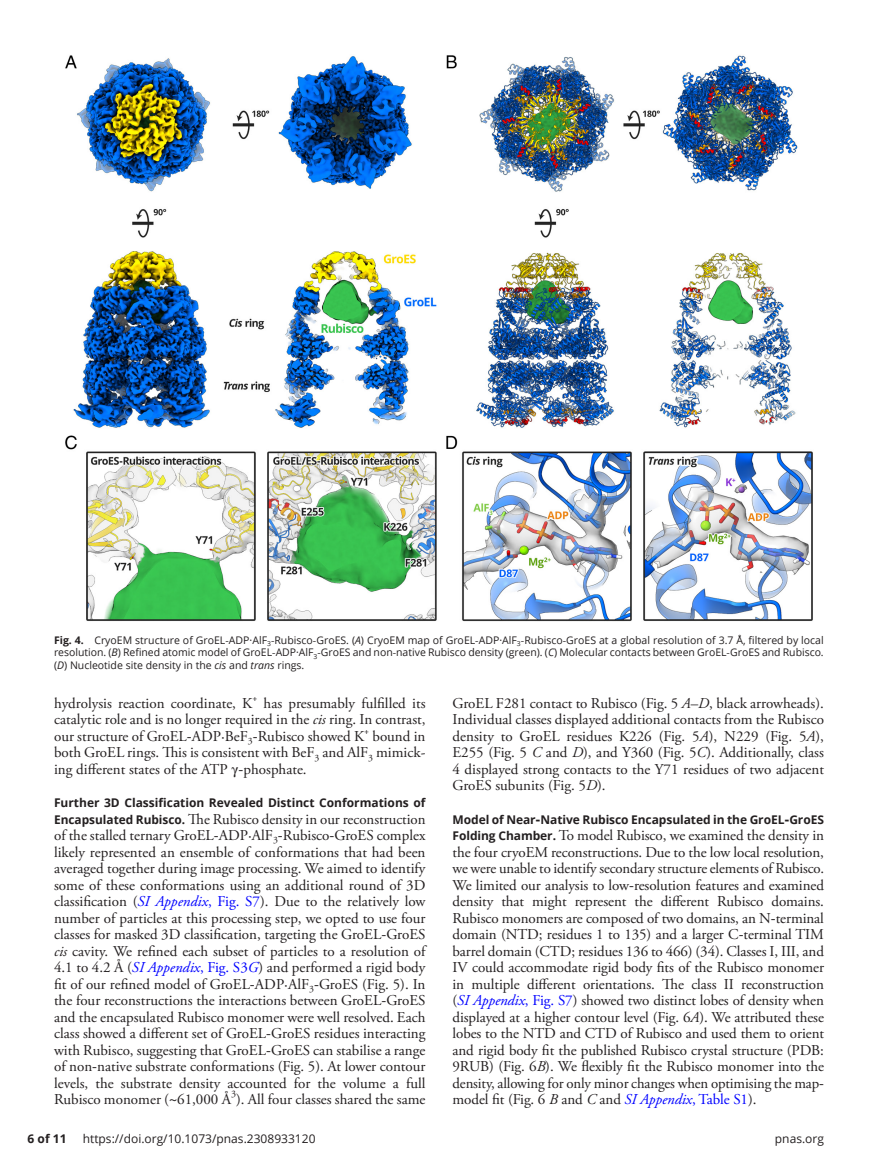
<style>
.page{position:relative;width:878px;height:1175px;background:#fff}
.page>*{position:absolute;margin:0;border:0;box-sizing:border-box;transform-origin:0 0}
.t1{font:15px/16.5px "Adobe Garamond Pro";color:#231f20;text-align:justify}
.t2{font:700 12px "Open Sans";color:#231f20}
.t3{font:12px "Open Sans";color:#231f20}
.t4{font:10.5px/12.8px "Open Sans";color:#231f20;text-align:justify}
.t5{font:10.05px "Adobe Garamond Pro";color:#231f20}
.s1{font-weight:700}
.s2{font-family:"STIX"}
.s3{font-style:italic}
.s4{font-family:"Open Sans";font-weight:700;font-size:12px}
.s5{font-style:italic;color:#00f}
.s6{color:#00f}
.s7{font-family:"STIX";font-size:15px}
</style>
<div class="page">
<img style="left:65px;top:55px;width:748px;height:566px">
<p class="t4" style="left:54px;top:633px;width:771px"><span class="s1">Fig. 4.</span> CryoEM structure of GroEL<span class="s2">-</span>ADP·AlF<sub>3</sub><span class="s2">-</span>Rubisco<span class="s2">-</span>GroES. (<span class="s3">A</span>) CryoEM map of GroEL<span class="s2">-</span>ADP·AlF<sub>3</sub><span class="s2">-</span>Rubisco<span class="s2">-</span>GroES at a global resolution of 3.7 Å, filtered by local resolution. (<span class="s3">B</span>) Refined atomic model of GroEL<span class="s2">-</span>ADP·AlF<sub>3</sub><span class="s2">-</span>GroES and non<span class="s2">-</span>native Rubisco density (green). (<span class="s3">C</span>) Molecular contacts between GroEL<span class="s2">-</span>GroES and Rubisco. (<span class="s3">D</span>) Nucleotide site density in the <span class="s3">cis</span> and <span class="s3">trans</span> rings.</p>
<p class="t1" style="left:54px;top:695px;width:200px">hydrolysis reaction coordinate, K</p>
<p class="t5" style="left:252px;top:692px;width:6px">+</p>
<p class="t1" style="left:54px;top:695px;width:373px;text-indent:209px">has presumably fulfilled its catalytic role and is no longer required in the <span class="s3">cis</span> ring. In contrast, our structure of GroEL<span class="s2">-</span>ADP·BeF<sub>3</sub><span class="s2">-</span>Rubisco showed K</p>
<p class="t5" style="left:364px;top:725px;width:6px">+</p>
<p class="t1" style="left:54px;top:728px;width:373px;text-indent:318px">bound in both GroEL rings. This is consistent with BeF<sub>3</sub> and AlF<sub>3</sub> mimick&shy;ing different states of the ATP <span class="s2">γ-</span>phosphate.</p>
<p class="t2" style="left:54px;top:794px;width:373px">Further 3D Classification Revealed Distinct Conformations of</p>
<p class="t1" style="left:54px;top:811px;width:373px"><span class="s4">Encapsulated Rubisco.</span> The Rubisco density in our reconstruction of the stalled ternary GroEL<span class="s2">-</span>ADP·AlF<sub>3</sub><span class="s2">-</span>Rubisco<span class="s2">-</span>GroES complex likely represented an ensemble of conformations that had been averaged together during image processing. We aimed to identify some of these conformations using an additional round of 3D classification (<span class="s5">SI Appendix</span><span class="s6">, Fig. S7</span>). Due to the relatively low number of particles at this processing step, we opted to use four classes for masked 3D classification, targeting the GroEL<span class="s2">-</span>GroES <span class="s3">cis</span> cavity. We refined each subset of particles to a resolution of 4.1 to 4.2 Å (<span class="s5">SI Appendix</span><span class="s6">, Fig. S3</span><span class="s5">G</span>) and performed a rigid body fit of our refined model of GroEL<span class="s2">-</span>ADP·AlF<sub>3</sub><span class="s2">-</span>GroES (Fig. 5). In the four reconstructions the interactions between GroEL<span class="s2">-</span>GroES and the encapsulated Rubisco monomer were well resolved. Each class showed a different set of GroEL<span class="s2">-</span>GroES residues interacting with Rubisco, suggesting that GroEL<span class="s2">-</span>GroES can stabilise a range of non<span class="s2">-</span>native substrate conformations (Fig. 5). At lower contour levels, the substrate density accounted for the volume a full Rubisco monomer (<span class="s2">~</span>61,000 Å ). All four classes shared the same</p>
<p class="t5" style="left:231px;top:1088px;width:6px">3</p>
<p class="t1" style="left:452px;top:695px;width:373px">GroEL F281 contact to Rubisco (Fig. 5 <span class="s3">A</span>–<span class="s3">D</span>, black arrowheads).<br>Individual classes displayed additional contacts from the Rubisco density to GroEL residues K226 (Fig. 5<span class="s3">A</span>), N229 (Fig. 5<span class="s3">A</span>), E255 (Fig. 5 <span class="s3">C</span> and <span class="s3">D</span>), and Y360 (Fig. 5<span class="s3">C</span>). Additionally, class 4 displayed strong contacts to the Y71 residues of two adjacent GroES subunits (Fig. 5<span class="s3">D</span>).</p>
<p class="t2" style="left:452px;top:810px;width:373px">Model of Near<span class="s7">-</span>Native Rubisco Encapsulated in the GroEL<span class="s7">-</span>GroES</p>
<p class="t1" style="left:452px;top:827px;width:373px"><span class="s4">Folding Chamber.</span> To model Rubisco, we examined the density in the four cryoEM reconstructions. Due to the low local resolution, we were unable to identify secondary structure elements of Rubisco.<br>We limited our analysis to low<span class="s2">-</span>resolution features and examined density that might represent the different Rubisco domains.<br>Rubisco monomers are composed of two domains, an N<span class="s2">-</span>terminal domain (NTD; residues 1 to 135) and a larger C<span class="s2">-</span>terminal TIM barrel domain (CTD; residues 136 to 466) (34). Classes I, III, and IV could accommodate rigid body fits of the Rubisco monomer in multiple different orientations. The class II reconstruction (<span class="s5">SI Appendix</span><span class="s6">, Fig. S7</span>) showed two distinct lobes of density when displayed at a higher contour level (Fig. 6<span class="s3">A</span>). We attributed these lobes to the NTD and CTD of Rubisco and used them to orient and rigid body fit the published Rubisco crystal structure (PDB:<br>9RUB) (Fig. 6<span class="s3">B</span>). We flexibly fit the Rubisco monomer into the density, allowing for only minor changes when optimising the map&shy;model fit (Fig. 6 <span class="s3">B</span> and <span class="s3">C</span> and <span class="s5">SI Appendix</span><span class="s6">, Table S1</span>).</p>
<p class="t2" style="left:28px;top:1130px;width:40px">6 of 11</p>
<p class="t3" style="left:83px;top:1130px;width:234px">https://doi.org/10.1073/pnas.2308933120</p>
<p class="t3" style="left:774px;top:1130px;width:51px">pnas.org</p>
</div>
